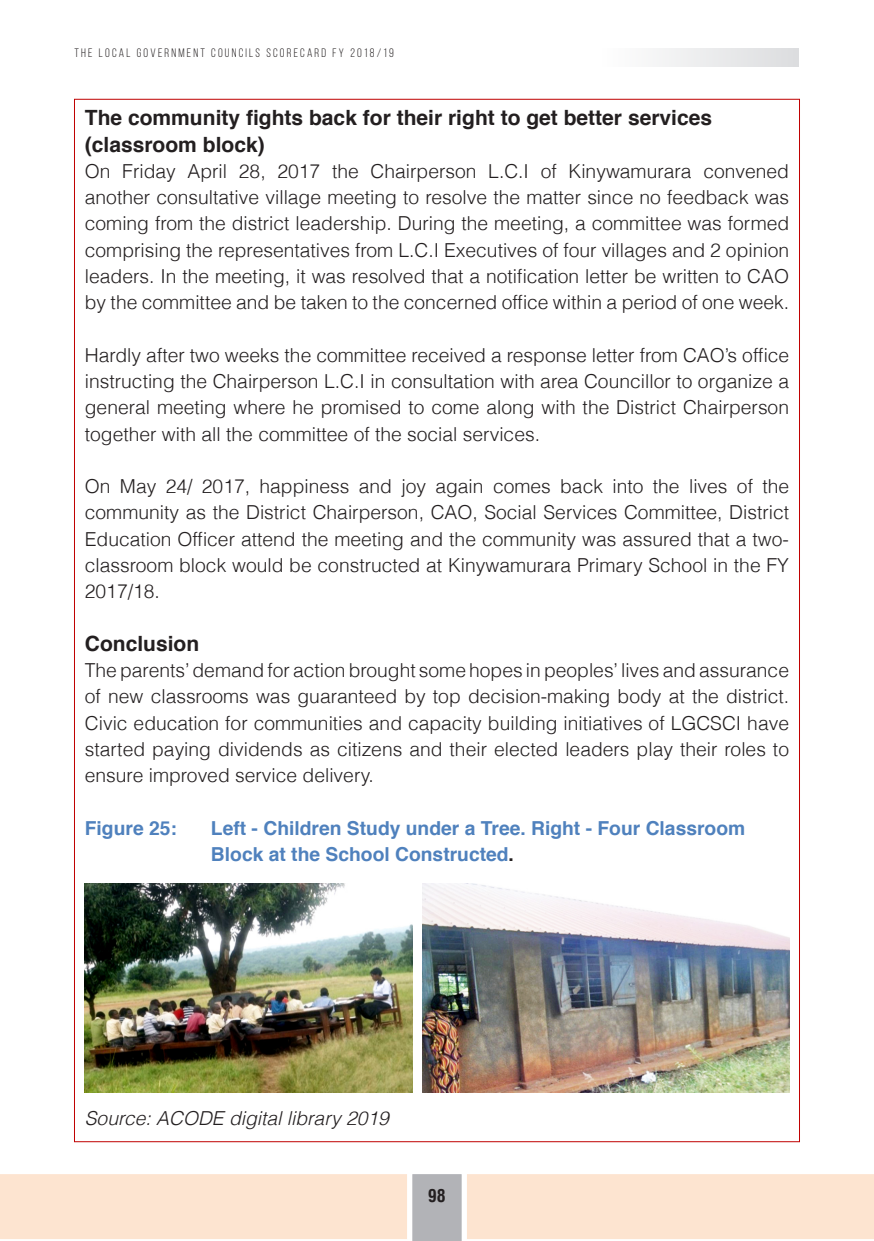
<style>
.page{position:relative;width:874px;height:1241px;background:#fff}
.page>*{position:absolute;margin:0;border:0;box-sizing:border-box;transform-origin:0 0}
.t1{font:700 21px/26.2px "Helvetica";color:#231f20}
.t2{font:300 19.25px/26.2px "Helvetica";color:#231f20;text-align:justify}
.t3{font:700 19.25px/26.2px "Helvetica";color:#4f81bd}
.t4{font:italic 300 19.25px "Helvetica";color:#231f20}
.t5{font:700 condensed 17.5px "Helvetica";color:#231f20}
.t6{font:12.25px "Bebas Neue";letter-spacing:.18em;color:#231f20}
.s1{color:#231f20}
</style>
<div class="page">
<div style="left:0;top:1174px;width:873px;height:65px;background:#fde4d0"></div>
<div style="left:601px;top:48px;width:197px;height:19px;background:linear-gradient(to right,#fefefe,#dcdddf)"></div>
<svg style="left:407px;top:1174px;width:59px;height:66px"></svg>
<img style="left:422px;top:883px;width:366px;height:208px">
<img style="left:85px;top:883px;width:327px;height:208px">
<p class="t6" style="left:74px;top:46px;width:320px">THE LOCAL GOVERNMENT COUNCILS SCORECARD FY 2018/19</p>
<p class="t1" style="left:85px;top:105px;width:628px">The community fights back for their right to get better services (classroom block)</p>
<p class="t2" style="left:85px;top:157px;width:705px">On Friday April 28, 2017 the Chairperson L.C.I of Kinywamurara convened another consultative village meeting to resolve the matter since no feedback was coming from the district leadership. During the meeting, a committee was formed comprising the representatives from L.C.I Executives of four villages and 2 opinion leaders. In the meeting, it was resolved that a notification letter be written to CAO by the committee and be taken to the concerned office within a period of one week.</p>
<p class="t2" style="left:85px;top:341px;width:705px">Hardly after two weeks the committee received a response letter from CAO’s office instructing the Chairperson L.C.I in consultation with area Councillor to organize a general meeting where he promised to come along with the District Chairperson together with all the committee of the social services.</p>
<p class="t2" style="left:85px;top:472px;width:705px">On May 24/ 2017, happiness and joy again comes back into the lives of the community as the District Chairperson, CAO, Social Services Committee, District Education Officer attend the meeting and the community was assured that a two&shy;classroom block would be constructed at Kinywamurara Primary School in the FY 2017/18.</p>
<p class="t1" style="left:85px;top:630px;width:116px">Conclusion</p>
<p class="t2" style="left:85px;top:656px;width:705px">The parents’ demand for action brought some hopes in peoples’ lives and assurance of new classrooms was guaranteed by top decision-making body at the district.<br>Civic education for communities and capacity building initiatives of LGCSCI have started paying dividends as citizens and their elected leaders play their roles to ensure improved service delivery.</p>
<p class="t3" style="left:85px;top:814px;width:93px">Figure 25:</p>
<p class="t3" style="left:211px;top:814px;width:535px">Left - Children Study under a Tree. Right - Four Classroom<br>Block at the School Constructed<span class="s1">.</span></p>
<p class="t4" style="left:85px;top:1103px;width:305px">Source: ACODE digital library 2019</p>
<p class="t5" style="left:428px;top:1183px;width:19px">98</p>
</div>
